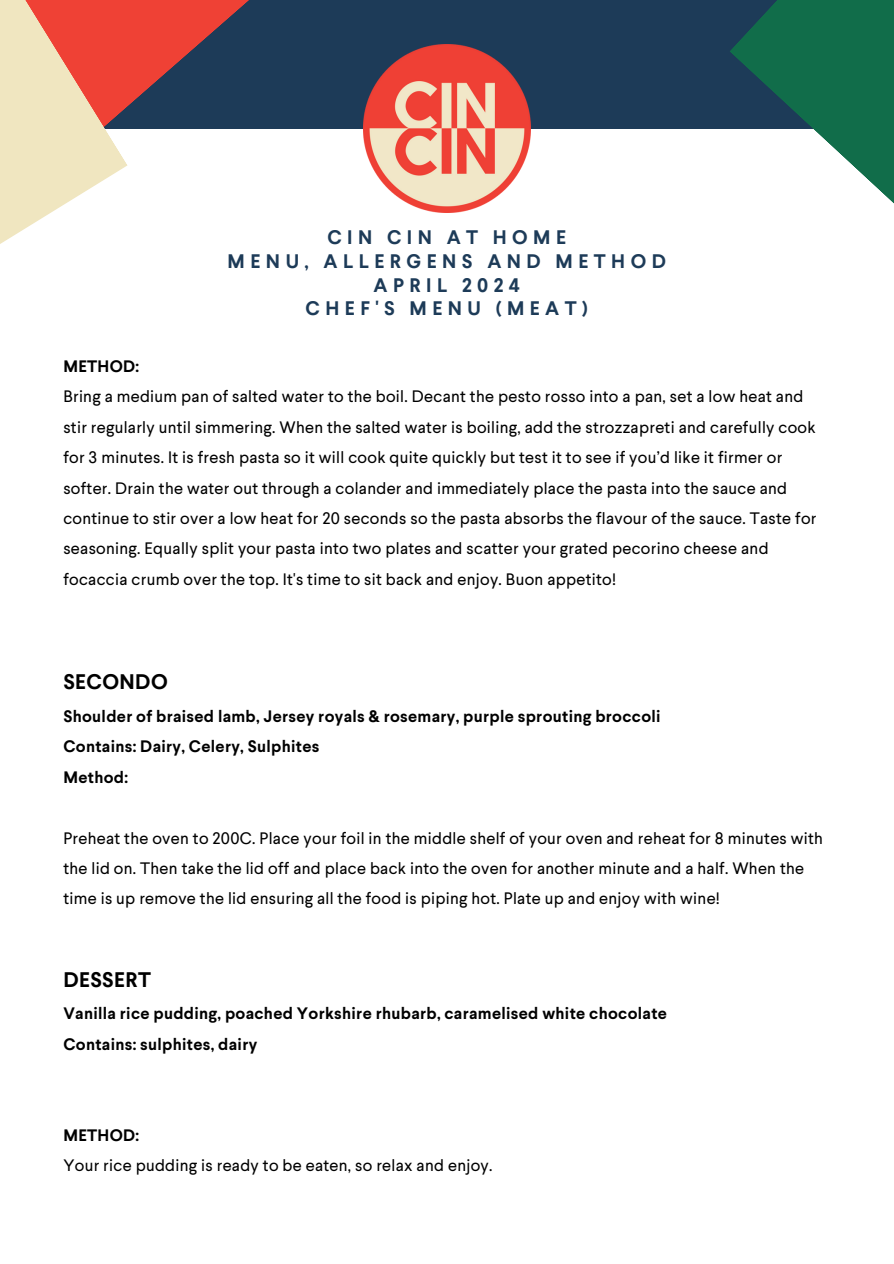
<style>
.page{position:relative;width:894px;height:1264px;background:#fff}
.page>*{position:absolute;margin:0;border:0;box-sizing:border-box;transform-origin:0 0}
.t1{font:700 21px "Larsseit";letter-spacing:.02em;color:#000}
.t2{font:700 19.5px/23.7px "Larsseit";letter-spacing:.28em;color:#1d3b58;text-align:center}
.t3{font:16.5px/30.3px "Larsseit";letter-spacing:.02em;color:#000}
.t4{font:700 16.5px/30.3px "Larsseit";letter-spacing:.02em;color:#000}
</style>
<div class="page">
<div style="left:0;top:0;width:893px;height:128px;background:#1d3b58"></div>
<svg style="left:128px;top:0;width:333px;height:129px"></svg>
<svg style="left:0;top:0;width:128px;height:244px;fill:#f0e6c0"></svg>
<svg style="left:729px;top:0;width:164px;height:203px;fill:#116d4a"></svg>
<img style="left:363px;top:45px;width:168px;height:168px">
<h1 class="t2" style="left:227px;top:225px;width:439px">CIN CIN AT HOME<br>MENU, ALLERGENS AND METHOD<br>APRIL 2024<br>CHEF'S MENU (MEAT)</h1>
<p class="t4" style="left:63px;top:350px;width:77px">METHOD:</p>
<p class="t3" style="left:63px;top:381px;width:754px">Bring a medium pan of salted water to the boil. Decant the pesto rosso into a pan, set a low heat and stir regularly until simmering. When the salted water is boiling, add the strozzapreti and carefully cook for 3 minutes. It is fresh pasta so it will cook quite quickly but test it to see if you’d like it firmer or softer. Drain the water out through a colander and immediately place the pasta into the sauce and continue to stir over a low heat for 20 seconds so the pasta absorbs the flavour of the sauce. Taste for seasoning. Equally split your pasta into two plates and scatter your grated pecorino cheese and focaccia crumb over the top. It's time to sit back and enjoy. Buon appetito!</p>
<h2 class="t1" style="left:63px;top:668px;width:106px">SECONDO</h2>
<h2 class="t4" style="left:63px;top:700px;width:598px">Shoulder of braised lamb, Jersey royals &amp; rosemary, purple sprouting broccoli<br>Contains: Dairy, Celery, Sulphites<br>Method:</h2>
<p class="t3" style="left:63px;top:822px;width:761px">Preheat the oven to 200C. Place your foil in the middle shelf of your oven and reheat for 8 minutes with the lid on. Then take the lid off and place back into the oven for another minute and a half. When the time is up remove the lid ensuring all the food is piping hot. Plate up and enjoy with wine!</p>
<h2 class="t1" style="left:63px;top:965px;width:89px">DESSERT</h2>
<h2 class="t4" style="left:63px;top:997px;width:605px">Vanilla rice pudding, poached Yorkshire rhubarb, caramelised white chocolate<br>Contains: sulphites, dairy</h2>
<p class="t4" style="left:63px;top:1119px;width:77px">METHOD:</p>
<p class="t3" style="left:63px;top:1149px;width:430px">Your rice pudding is ready to be eaten, so relax and enjoy.</p>
</div>
